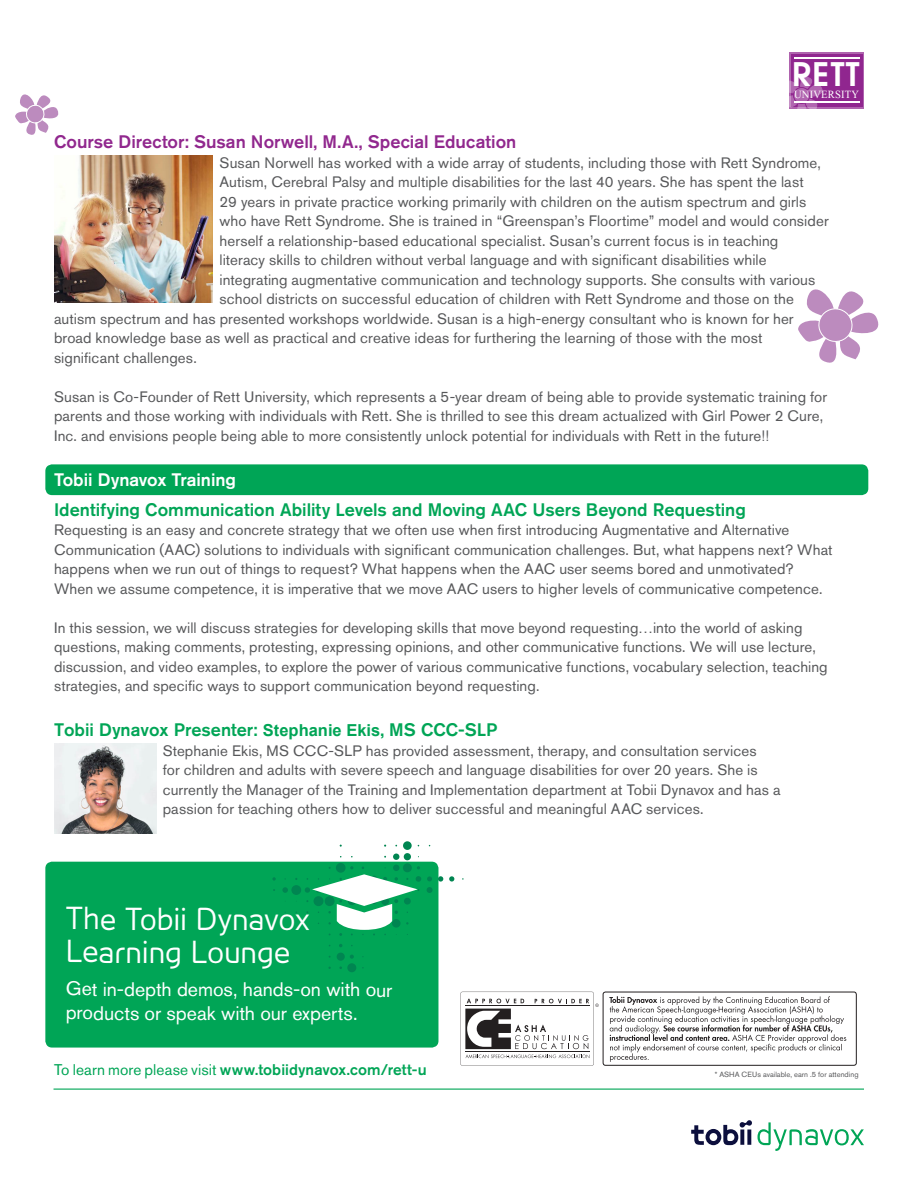
<style>
.page{position:relative;width:918px;height:1188px;background:#fff}
.page>*{position:absolute;margin:0;border:0;box-sizing:border-box;transform-origin:0 0}
.t1{font:600 32.55px "Avant Garde";color:#fff}
.table_text{font:30px/32.8px "Tele Voice";letter-spacing:-.01em;color:#fff}
.table_text-2{font:19.5px/24px "Akzidenz Grotesk BE";letter-spacing:-.005em;color:#fff}
.body_copy{font:500 18px "Akzidenz Grotesk BE";color:#00a556}
.body_copy-2{font:500 18px "Akzidenz Grotesk BE";color:#91288e}
.body_copy-3{font:500 18px "Akzidenz Grotesk BE";letter-spacing:-.005em;color:#fff}
.Body_Copy{font:500 15.3px "Akzidenz Grotesk BE";letter-spacing:.005em;color:#00a556}
.body_copy-4{font:15px/19.5px "Akzidenz Grotesk BE";letter-spacing:.005em;color:#57585a}
.t2{font:13.8px "Aparajita";letter-spacing:.015em;color:#fff;scale:.95 1}
.t3{font:7.5px "Akzidenz Grotesk BE";color:#57585a}
.s1{font-family:"Arial";font-weight:700;font-size:16.5px}
.s2{font-weight:400}
</style>
<div class="page">
<div style="left:45px;top:464px;width:823px;height:31px;background:#00a556;border-radius:7px"></div>
<div style="left:45px;top:862px;width:393px;height:186px;background:#00a556;border-radius:7px"></div>
<svg style="left:758px;top:1122px;width:106px;height:29px"></svg>
<svg style="left:691px;top:1120px;width:61px;height:25px"></svg>
<hr style="left:54px;top:1089px;width:810px;height:1px;background:#00a556">
<svg style="left:789px;top:53px;width:75px;height:56px"></svg>
<div style="left:791px;top:55px;width:71px;height:52px;background:#90268f"></div>
<svg style="left:789px;top:77px;width:33px;height:32px"></svg>
<div style="left:794px;top:88px;width:16px;height:15px;background:#b166b0;border-radius:50%"></div>
<div style="left:793px;top:87px;width:17px;height:17px;border:1px solid #90268f;border-radius:50%"></div>
<hr style="left:794px;top:58px;width:65px;height:1px;background:#fff">
<hr style="left:794px;top:101px;width:65px;height:1px;background:#fff">
<svg style="left:460px;top:992px;width:139px;height:74px"></svg>
<div style="left:603px;top:992px;width:253px;height:73px;border:1px solid #231f20;border-radius:2px"></div>
<svg style="left:609px;top:996px;width:237px;height:66px"></svg>
<img style="left:54px;top:156px;width:159px;height:146px">
<svg style="left:15px;top:94px;width:44px;height:41px"></svg>
<svg style="left:798px;top:289px;width:81px;height:74px"></svg>
<svg style="left:449px;top:876px;width:5px;height:6px"></svg>
<svg style="left:427px;top:876px;width:16px;height:17px"></svg>
<div style="left:403px;top:841px;width:9px;height:9px;background:#008551;border-radius:50%"></div>
<div style="left:347px;top:963px;width:9px;height:9px;background:#008551;border-radius:50%"></div>
<svg style="left:350px;top:955px;width:4px;height:4px"></svg>
<div style="left:337px;top:953px;width:8px;height:8px;background:#008551;border-radius:50%"></div>
<div style="left:291px;top:885px;width:10px;height:10px;background:#008551;border-radius:50%"></div>
<svg style="left:282px;top:887px;width:6px;height:6px"></svg>
<svg style="left:272px;top:877px;width:4px;height:4px"></svg>
<svg style="left:305px;top:854px;width:116px;height:82px"></svg>
<img style="left:54px;top:744px;width:102px;height:90px">
<p class="t1" style="left:792px;top:53px;width:69px">RETT</p>
<p class="t2" style="left:794px;top:87px;width:70px">UNIVERSITY</p>
<p class="body_copy-2" style="left:54px;top:131px;width:464px">Course Director: Susan Norwell, M.A., Special Education</p>
<p class="body_copy-4" style="left:220px;top:153px;width:603px">Susan Norwell has worked with a wide array of students, including those with Rett Syndrome,</p>
<p class="body_copy-4" style="left:220px;top:172px;width:586px">Autism, Cerebral Palsy and multiple disabilities for the last 40 years. She has spent the last</p>
<p class="body_copy-4" style="left:220px;top:192px;width:588px">29 years in private practice working primarily with children on the autism spectrum and girls</p>
<p class="body_copy-4" style="left:220px;top:211px;width:611px">who have Rett Syndrome. She is trained in “Greenspan’s Floortime” model and would consider</p>
<p class="body_copy-4" style="left:220px;top:231px;width:560px">herself a relationship-based educational specialist. Susan’s current focus is in teaching</p>
<p class="body_copy-4" style="left:220px;top:250px;width:549px">literacy skills to children without verbal language and with significant disabilities while</p>
<p class="body_copy-4" style="left:220px;top:270px;width:597px">integrating augmentative communication and technology supports. She consults with various</p>
<p class="body_copy-4" style="left:220px;top:289px;width:576px">school districts on successful education of children with Rett Syndrome and those on the</p>
<p class="body_copy-4" style="left:54px;top:309px;width:741px">autism spectrum and has presented workshops worldwide. Susan is a high-energy consultant who is known for her</p>
<p class="body_copy-4" style="left:54px;top:328px;width:710px">broad knowledge base as well as practical and creative ideas for furthering the learning of those with the most</p>
<p class="body_copy-4" style="left:54px;top:348px;width:144px">significant challenges.</p>
<p class="body_copy-4" style="left:54px;top:387px;width:775px">Susan is Co-Founder of Rett University, which represents a 5-year dream of being able to provide systematic training for parents and those working with individuals with Rett. She is thrilled to see this dream actualized with Girl Power 2 Cure,<br>Inc. and envisions people being able to more consistently unlock potential for individuals with Rett in the future!!</p>
<p class="body_copy-3" style="left:54px;top:468px;width:184px">Tobii Dynavox Training</p>
<p class="body_copy" style="left:54px;top:498px;width:693px">Identifying Communication Ability Levels and Moving AAC Users Beyond Requesting</p>
<p class="body_copy-4" style="left:54px;top:520px;width:780px">Requesting is an easy and concrete strategy that we often use when first introducing Augmentative and Alternative Communication (AAC) solutions to individuals with significant communication challenges. But, what happens next? What happens when we run out of things to request? What happens when the AAC user seems bored and unmotivated?<br>When we assume competence, it is imperative that we move AAC users to higher levels of communicative competence.</p>
<p class="body_copy-4" style="left:54px;top:618px;width:775px">In this session, we will discuss strategies for developing skills that move beyond requesting…into the world of asking questions, making comments, protesting, expressing opinions, and other communicative functions. We will use lecture, discussion, and video examples, to explore the power of various communicative functions, vocabulary selection, teaching strategies, and specific ways to support communication beyond requesting.</p>
<p class="body_copy" style="left:54px;top:719px;width:445px">Tobii Dynavox Presenter: <span class="s1">Stephanie Ekis</span>, MS CCC-SLP</p>
<p class="body_copy-4" style="left:163px;top:741px;width:619px">Stephanie Ekis, MS CCC-SLP has provided assessment, therapy, and consultation services<br>for children and adults with severe speech and language disabilities for over 20 years. She is currently the Manager of the Training and Implementation department at Tobii Dynavox and has a passion for teaching others how to deliver successful and meaningful AAC services.</p>
<p class="table_text" style="left:66px;top:902px;width:246px">The Tobii Dynavox<br>Learning Lounge</p>
<p class="table_text-2" style="left:66px;top:977px;width:328px">Get in-depth demos, hands-on with our products or speak with our experts.</p>
<p class="Body_Copy" style="left:54px;top:1060px;width:374px"><span class="s2">To learn more please visit</span> www.tobiidynavox.com/rett-u</p>
<p class="t3" style="left:715px;top:1070px;width:145px">* ASHA CEUs available, earn .5 for attending</p>
</div>
